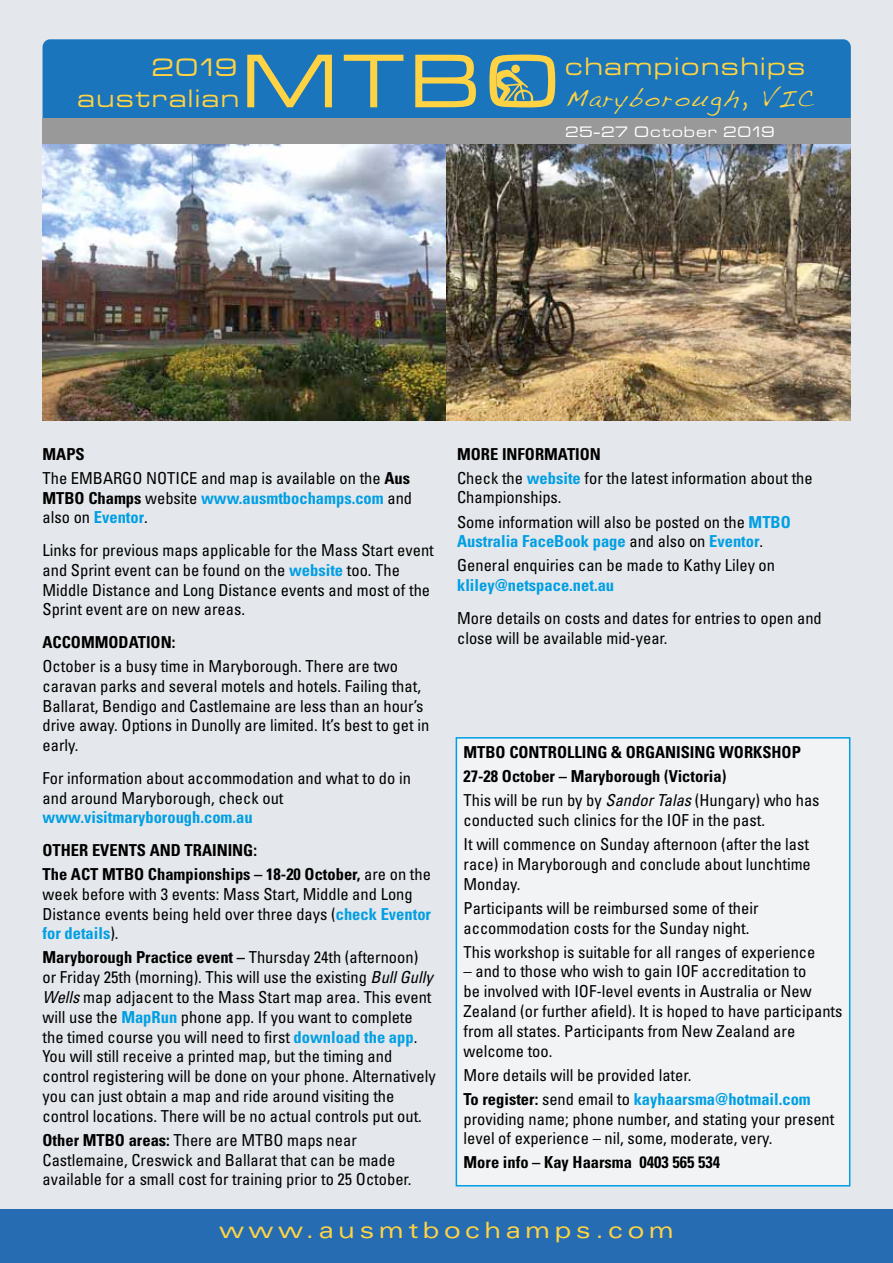
<style>
.page{position:relative;width:893px;height:1263px;background:#e4e7eb}
.page>*{position:absolute;margin:0;border:0;box-sizing:border-box;transform-origin:0 0}
.t1{font:78.9px "Microgramma D Medi Exte";color:#ffd343}
.t2{font:26.25px "Microgramma D Medi Exte";letter-spacing:.1em;color:#ffd343}
.t3{font:23.7px "Handwriting Dakota";letter-spacing:.1em;color:#ffd343}
.t4{font:expanded 22.5px "Univers";letter-spacing:.2em;color:#ffd343}
.t5{font:condensed 16.5px/19.8px "Univers";color:#000}
.t6{font:700 condensed 16.5px/24px "Univers";color:#000}
.t7{font:700 condensed 16.5px/19.8px "Univers";color:#009fe3}
.t8{font:15.75px "Microgramma D Medi Exte";letter-spacing:.1em;color:#fff}
.s1{font-weight:700}
.s2{color:#000}
.s3{font-weight:400;color:#000}
.s4{font-weight:700;color:#009fe3}
.s5{font-weight:400}
.s6{font-style:italic}
.s7{font-weight:400;font-style:italic}
</style>
<div class="page">
<div style="left:43px;top:39px;width:807px;height:87px;background:#1a75bc;border-radius:8px"></div>
<div style="left:43px;top:118px;width:807px;height:27px;background:#9a9999"></div>
<svg style="left:497px;top:64px;width:36px;height:38px"></svg>
<img style="left:43px;top:145px;width:807px;height:276px">
<div style="left:456px;top:738px;width:394px;height:448px;background:#f1f3f5"></div>
<div style="left:456px;top:737px;width:394px;height:449px;border:2px solid #009fe3"></div>
<div style="left:0;top:1210px;width:893px;height:53px;background:#256cb2"></div>
<h2 class="t2" style="left:153px;top:50px;width:86px">2019</h2>
<h2 class="t2" style="left:78px;top:82px;width:162px">australian</h2>
<h1 class="t1" style="left:243px;top:31px;width:316px">MTBO</h1>
<h2 class="t2" style="left:566px;top:50px;width:241px">championships</h2>
<h3 class="t3" style="left:565px;top:84px;width:250px">Maryborough, VIC</h3>
<p class="t8" style="left:566px;top:122px;width:210px">25-27 October 2019</p>
<p class="t5" style="left:43px;top:442px;width:369px;line-height:24px"><span class="s1">MAPS<br></span>The EMBARGO NOTICE and map is available on the <span class="s1">Aus</span></p>
<p class="t7" style="left:43px;top:488px;width:371px"><span class="s2">MTBO Champs</span> <span class="s3">website</span> www.ausmtbochamps.com <span class="s3">and also on</span> Eventor<span class="s3">.</span></p>
<p class="t5" style="left:43px;top:540px;width:393px">Links for previous maps applicable for the Mass Start event and Sprint event can be found on the <span class="s4">website</span> too. The Middle Distance and Long Distance events and most of the Sprint event are on new areas.</p>
<p class="t6" style="left:43px;top:630px;width:134px">ACCOMMODATION:</p>
<p class="t5" style="left:43px;top:656px;width:388px">October is a busy time in Maryborough. There are two caravan parks and several motels and hotels. Failing that, Ballarat, Bendigo and Castlemaine are less than an hour’s drive away. Options in Dunolly are limited. It’s best to get in early.</p>
<p class="t5" style="left:43px;top:768px;width:370px">For information about accommodation and what to do in and around Maryborough, check out</p>
<p class="t7" style="left:43px;top:807px;width:212px">www.visitmaryborough.com.au</p>
<p class="t6" style="left:43px;top:838px;width:28px">OTHER</p>
<p class="t6" style="left:92px;top:838px;width:111px">EVENTS AN D TRAINING</p>
<p class="t6" style="left:43px;top:838px;width:390px;text-indent:211px">:<br>The ACT MTBO Championships – 18-20 October, <span class="s5">are on the</span></p>
<p class="t5" style="left:43px;top:884px;width:390px">week before with 3 events: Mass Start, Middle and Long<br>Distance events being held over three days (<span class="s4">check Eventor for details</span>).</p>
<p class="t5" style="left:43px;top:947px;width:395px"><span class="s1">Maryborough Practice event –</span> Thursday 24th (afternoon) or Friday 25th (morning). This will use the existing <span class="s6">Bull Gully Wells</span> map adjacent to the Mass Start map area. This event will use the <span class="s4">MapRun</span> phone app. If you want to complete the timed course you will need to first <span class="s4">download the app</span>.<br>You will still receive a printed map, but the timing and control registering will be done on your phone. Alternatively you can just obtain a map and ride around visiting the control locations. There will be no actual controls put out.</p>
<p class="t5" style="left:43px;top:1130px;width:371px"><span class="s1">Other MTBO areas:</span> There are MTBO maps near<br>Castlemaine, Creswick and Ballarat that can be made available for a small cost for training prior to 25 October.</p>
<p class="t5" style="left:457px;top:441px;width:357px;line-height:24px"><span class="s1">more information<br></span>Check the <span class="s4">website</span> for the latest information about the</p>
<p class="t5" style="left:457px;top:485px;width:335px;line-height:24px">Championships.<br>Some information will also be posted on the <span class="s4">MTBO</span></p>
<p class="t5" style="left:457px;top:529px;width:320px;line-height:24px"><span class="s4">Australia FaceBook page</span> and also on <span class="s4">Eventor</span>.<br>General enquiries can be made to Kathy Liley on</p>
<p class="t7" style="left:457px;top:575px;width:159px">kliley@netspace.net.au</p>
<p class="t5" style="left:457px;top:608px;width:366px">More details on costs and dates for entries to open and close will be available mid-year.</p>
<p class="t6" style="left:463px;top:740px;width:358px">MTBO Controlling &amp; Organising workshop<br>27-28 October – Maryborough (Victoria)<br><span class="s5">This will be run by by</span> <span class="s7">Sandor Talas</span> <span class="s5">(H ungary) who has</span></p>
<p class="t5" style="left:463px;top:808px;width:347px;line-height:24px">conducted such clinics for the IOF in the past.<br>It will commence on Sunday afternoon (after the last</p>
<p class="t5" style="left:463px;top:854px;width:349px">race) in Maryborough and conclude about lunchtime<br>Monday.</p>
<p class="t5" style="left:463px;top:898px;width:297px">Participants will be reimbursed some of their accommodation costs for the Sunday night.</p>
<p class="t5" style="left:463px;top:941px;width:353px">This workshop is suitable for all ranges of experience</p>
<p class="t5" style="left:463px;top:961px;width:380px">– and to those who wish to gain IOF accreditation to<br>be involved with IOF-level events in Australia or New Zealand (or further afield). It is hoped to have participants from all states. Participants from New Zealand are welcome too.</p>
<p class="t5" style="left:463px;top:1062px;width:349px;line-height:24px">More details will be provided later.<br><span class="s1">To register:</span> send email to <span class="s4">kayhaarsma@hotmail.com</span></p>
<p class="t5" style="left:463px;top:1108px;width:372px">providing name; phone number, and stating your present level of experience – nil, some, moderate, very.</p>
<p class="t6" style="left:463px;top:1150px;width:258px">More info – Kay Haarsma 0403 565 534</p>
<h3 class="t4" style="left:219px;top:1217px;width:456px">www.ausmtbochamps.com</h3>
</div>
